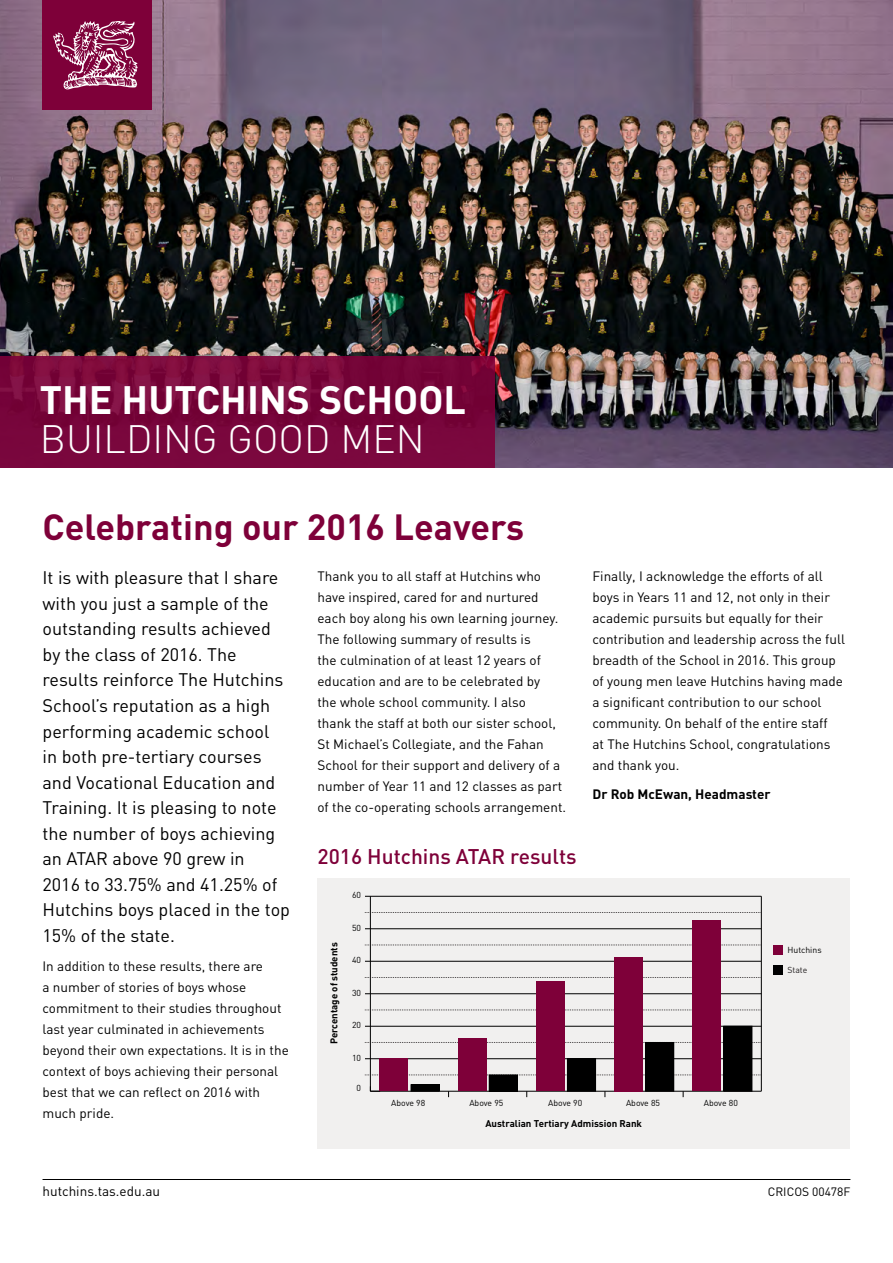
<style>
.page{position:relative;width:893px;height:1263px;background:#fff}
.page>*{position:absolute;margin:0;border:0;box-sizing:border-box;transform-origin:0 0}
.t1{font:700 39.15px/39.2px "DIN";color:#fff}
.Heading_2{font:700 36px "DIN";color:#7e0039}
.Heading_5{font:500 21px "DIN";color:#7e0039}
.Lead_-_small{font:18px/25.5px "DIN";color:#000}
.heading_9_-_reverse{font:13.5px/21px "DIN";color:#000}
.t2{font:700 13.5px "DIN";color:#000}
.heading_9_-_reverse-2{font:12px "DIN";color:#000}
.t3{font:700 9.75px "DIN";color:#000}
.t4{font:8.7px "DIN";color:#000}
.t5{font:8.7px "DIN";letter-spacing:-.005em;color:#231f20}
.s1{font-weight:300}
</style>
<div class="page">
<img style="left:0;top:0;width:893px;height:468px">
<div style="left:43px;top:0;width:109px;height:109px;background:#7e0039"></div>
<svg style="left:53px;top:21px;width:85px;height:69px"></svg>
<div style="left:0;top:356px;width:494px;height:112px;background:linear-gradient(to right,#7b093d,#77053a)"></div>
<hr style="left:43px;top:1179px;width:807px;height:1px;background:#000">
<div style="left:317px;top:879px;width:533px;height:270px;background:#f1f0ef"></div>
<hr style="left:370px;top:1091px;width:391px;height:1px;background:#000">
<hr style="left:761px;top:896px;width:1px;height:195px;background:#000">
<hr style="left:370px;top:896px;width:1px;height:195px;background:#000">
<svg style="left:370px;top:1086px;width:10px;height:6px"></svg>
<hr style="left:365px;top:1058px;width:396px;height:1px;background:#000">
<hr style="left:365px;top:1026px;width:396px;height:1px;background:#000">
<hr style="left:365px;top:993px;width:396px;height:1px;background:#000">
<hr style="left:365px;top:961px;width:396px;height:1px;background:#000">
<hr style="left:365px;top:928px;width:396px;height:1px;background:#000">
<hr style="left:365px;top:896px;width:396px;height:1px;background:#000">
<svg style="left:365px;top:1075px;width:396px;height:1px"></svg>
<svg style="left:365px;top:912px;width:396px;height:1px"></svg>
<svg style="left:365px;top:945px;width:396px;height:1px"></svg>
<svg style="left:365px;top:977px;width:396px;height:1px"></svg>
<svg style="left:365px;top:1010px;width:396px;height:1px"></svg>
<svg style="left:365px;top:1042px;width:396px;height:1px"></svg>
<div style="left:773px;top:945px;width:9px;height:9px;background:#7e0039"></div>
<div style="left:773px;top:965px;width:9px;height:10px;background:#000"></div>
<div style="left:411px;top:1085px;width:28px;height:6px;background:#000"></div>
<div style="left:411px;top:1084px;width:28px;height:7px;border:1px solid #000"></div>
<div style="left:489px;top:1075px;width:28px;height:16px;background:#000"></div>
<div style="left:567px;top:1059px;width:29px;height:32px;background:#000"></div>
<div style="left:646px;top:1042px;width:28px;height:49px;background:#000"></div>
<div style="left:645px;top:1042px;width:29px;height:49px;border:1px solid #000"></div>
<div style="left:724px;top:1026px;width:28px;height:65px;background:#000"></div>
<div style="left:723px;top:1026px;width:29px;height:65px;border:1px solid #000"></div>
<div style="left:380px;top:1059px;width:28px;height:32px;background:#7e0039"></div>
<div style="left:458px;top:1038px;width:28px;height:53px;background:#7e0039"></div>
<div style="left:536px;top:981px;width:28px;height:110px;background:#7e0039"></div>
<div style="left:614px;top:957px;width:28px;height:134px;background:#7e0039"></div>
<div style="left:692px;top:920px;width:29px;height:171px;background:#7e0039"></div>
<p class="t1" style="left:40px;top:378px;width:428px">THE HUTCHINS SCHOOL<br><span class="s1">BUILDING GOOD MEN</span></p>
<p class="Heading_2" style="left:43px;top:504px;width:483px">Celebrating our 2016 Leavers</p>
<p class="Lead_-_small" style="left:43px;top:565px;width:249px">It is with pleasure that I share with you just a sample of the outstanding results achieved by the class of 2016. The results reinforce The Hutchins<br>School’s reputation as a high performing academic school<br>in both pre-tertiary courses and Vocational Education and<br>Training. It is pleasing to note the number of boys achieving an ATAR above 90 grew in<br>2016 to 33.75% and 41.25% of<br>Hutchins boys placed in the top<br>15% of the state.</p>
<p class="heading_9_-_reverse" style="left:43px;top:955px;width:248px">In addition to these results, there are<br>a number of stories of boys whose commitment to their studies throughout last year culminated in achievements beyond their own expectations. It is in the context of boys achieving their personal best that we can reflect on 2016 with much pride.</p>
<p class="heading_9_-_reverse" style="left:317px;top:565px;width:250px">Thank you to all staff at Hutchins who have inspired, cared for and nurtured each boy along his own learning journey.<br>The following summary of results is<br>the culmination of at least 12 years of education and are to be celebrated by<br>the whole school community. I also<br>thank the staff at both our sister school, St Michael’s Collegiate, and the Fahan School for their support and delivery of a number of Year 11 and 12 classes as part of the co-operating schools arrangement.</p>
<p class="Heading_5" style="left:317px;top:843px;width:261px">2016 Hutchins ATAR results</p>
<p class="t4" style="left:352px;top:890px;width:11px">60</p>
<p class="t3" style="left:328px;top:1044px;width:103px;rotate:-90deg">Percentage of students</p>
<p class="t4" style="left:352px;top:922px;width:11px">50</p>
<p class="t4" style="left:352px;top:955px;width:11px">40</p>
<p class="t4" style="left:352px;top:987px;width:11px">30</p>
<p class="t4" style="left:352px;top:1020px;width:11px">20</p>
<p class="t4" style="left:352px;top:1052px;width:11px">10</p>
<p class="t4" style="left:356px;top:1082px;width:6px">0</p>
<p class="heading_9_-_reverse" style="left:592px;top:565px;width:254px">Finally, I acknowledge the efforts of all boys in Years 11 and 12, not only in their academic pursuits but equally for their contribution and leadership across the full breadth of the School in 2016. This group of young men leave Hutchins having made a significant contribution to our school community. On behalf of the entire staff<br>at The Hutchins School, congratulations and thank you.</p>
<p class="t2" style="left:592px;top:786px;width:180px">Dr Rob McEwan, Headmaster</p>
<p class="t4" style="left:787px;top:944px;width:36px">Hutchins</p>
<p class="t5" style="left:787px;top:964px;width:21px">State</p>
<p class="t4" style="left:391px;top:1098px;width:36px">Above 98</p>
<p class="t4" style="left:469px;top:1098px;width:36px">Above 95</p>
<p class="t4" style="left:548px;top:1098px;width:36px">Above 90</p>
<p class="t4" style="left:626px;top:1098px;width:36px">Above 85</p>
<p class="t4" style="left:704px;top:1098px;width:36px">Above 80</p>
<p class="t3" style="left:485px;top:1117px;width:158px">Australian Tertiary Admission Rank</p>
<p class="heading_9_-_reverse" style="left:43px;top:1180px;width:119px">hutchins.tas.edu.au</p>
<p class="heading_9_-_reverse-2" style="left:768px;top:1184px;width:84px">CRICOS 00478F</p>
</div>
